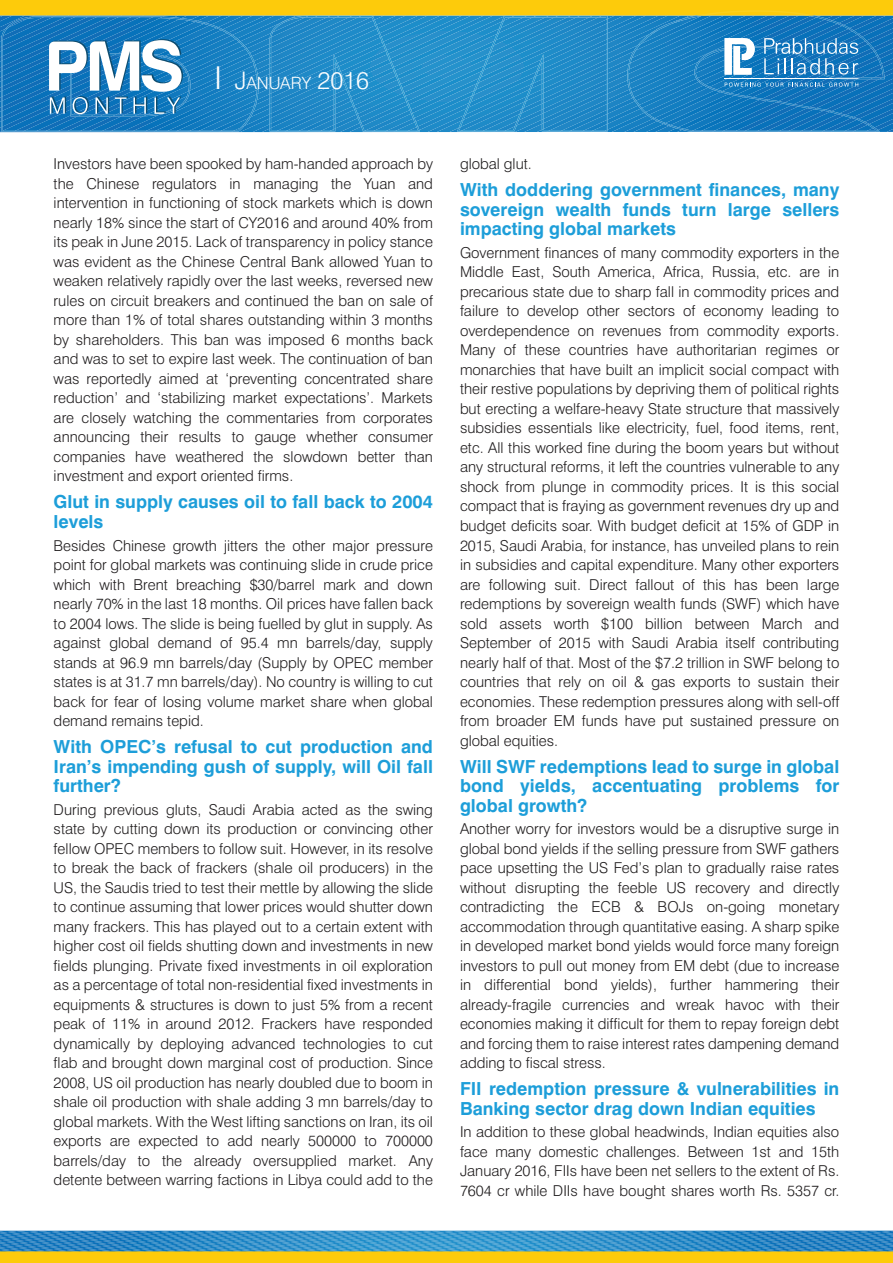
<style>
.page{position:relative;width:893px;height:1263px;background:#fff}
.page>*{position:absolute;margin:0;border:0;box-sizing:border-box;transform-origin:0 0}
.t1{font:700 18px/19.5px "Swiss 721 BT";color:#1d9ed9;text-align:justify}
.t2{font:300 16.95px "Swiss 721 BT";color:#fff}
.t3{font:300 15px/19.5px "Swiss 721 BT";color:#201d1e;text-align:justify}
.s1{font-size:31.5px}
.s2{font-size:24.15px}
</style>
<div class="page">
<div style="left:0;top:0;width:893px;height:16px;background:#fdcb0b"></div>
<svg style="left:0;top:10px;width:893px;height:123px;background:#388ebe"></svg>
<svg style="left:0;top:1230px;width:893px;height:21px;background:#3991ca"></svg>
<div style="left:0;top:1251px;width:893px;height:12px;background:#fdcb0b"></div>
<p class="t2" style="left:214px;top:77px;width:156px"><span class="s1">I</span> <span class="s2">J</span>ANUARY <span class="s2">2016</span></p>
<p class="t3" style="left:54px;top:156px;width:381px">Investors have been spooked by ham-handed approach by the Chinese regulators in managing the Yuan and intervention in functioning of stock markets which is down nearly 18% since the start of CY2016 and around 40% from its peak in June 2015. Lack of transparency in policy stance was evident as the Chinese Central Bank allowed Yuan to weaken relatively rapidly over the last weeks, reversed new rules on circuit breakers and continued the ban on sale of more than 1% of total shares outstanding within 3 months by shareholders. This ban was imposed 6 months back and was to set to expire last week. The continuation of ban was reportedly aimed at ‘preventing concentrated share reduction’ and ‘stabilizing market expectations’. Markets are closely watching the commentaries from corporates announcing their results to gauge whether consumer companies have weathered the slowdown better than investment and export oriented firms.</p>
<p class="t1" style="left:54px;top:494px;width:381px">Glut in supply causes oil to fall back to 2004 levels</p>
<p class="t3" style="left:54px;top:537px;width:381px">Besides Chinese growth jitters the other major pressure point for global markets was continuing slide in crude price which with Brent breaching $30/barrel mark and down nearly 70% in the last 18 months. Oil prices have fallen back to 2004 lows. The slide is being fuelled by glut in supply. As against global demand of 95.4 mn barrels/day, supply stands at 96.9 mn barrels/day (Supply by OPEC member states is at 31.7 mn barrels/day). No country is willing to cut back for fear of losing volume market share when global demand remains tepid.</p>
<p class="t1" style="left:54px;top:739px;width:381px">With OPEC’s refusal to cut production and Iran’s impending gush of supply, will Oil fall further?</p>
<p class="t3" style="left:54px;top:801px;width:381px">During previous gluts, Saudi Arabia acted as the swing state by cutting down its production or convincing other fellow OPEC members to follow suit. However, in its resolve to break the back of frackers (shale oil producers) in the US, the Saudis tried to test their mettle by allowing the slide to continue assuming that lower prices would shutter down many frackers. This has played out to a certain extent with higher cost oil fields shutting down and investments in new fields plunging. Private fixed investments in oil exploration as a percentage of total non-residential fixed investments in equipments &amp; structures is down to just 5% from a recent peak of 11% in around 2012. Frackers have responded dynamically by deploying advanced technologies to cut flab and brought down marginal cost of production. Since 2008, US oil production has nearly doubled due to boom in shale oil production with shale adding 3 mn barrels/day to global markets. With the West lifting sanctions on Iran, its oil exports are expected to add nearly 500000 to 700000 barrels/day to the already oversupplied market. Any detente between warring factions in Libya could add to the</p>
<p class="t3" style="left:460px;top:156px;width:73px">global glut.</p>
<p class="t1" style="left:460px;top:182px;width:381px">With doddering government finances, many sovereign wealth funds turn large sellers impacting global markets</p>
<p class="t3" style="left:460px;top:244px;width:381px">Government finances of many commodity exporters in the Middle East, South America, Africa, Russia, etc. are in precarious state due to sharp fall in commodity prices and failure to develop other sectors of economy leading to overdependence on revenues from commodity exports.<br>Many of these countries have authoritarian regimes or monarchies that have built an implicit social compact with their restive populations by depriving them of political rights but erecting a welfare-heavy State structure that massively subsidies essentials like electricity, fuel, food items, rent, etc. All this worked fine during the boom years but without any structural reforms, it left the countries vulnerable to any shock from plunge in commodity prices. It is this social compact that is fraying as government revenues dry up and budget deficits soar. With budget deficit at 15% of GDP in 2015, Saudi Arabia, for instance, has unveiled plans to rein in subsidies and capital expenditure. Many other exporters are following suit. Direct fallout of this has been large redemptions by sovereign wealth funds (SWF) which have sold assets worth $100 billion between March and September of 2015 with Saudi Arabia itself contributing nearly half of that. Most of the $7.2 trillion in SWF belong to countries that rely on oil &amp; gas exports to sustain their economies. These redemption pressures along with sell-off from broader EM funds have put sustained pressure on global equities.</p>
<p class="t1" style="left:460px;top:758px;width:381px">Will SWF redemptions lead to surge in global bond yields, accentuating problems for global growth?</p>
<p class="t3" style="left:460px;top:820px;width:381px">Another worry for investors would be a disruptive surge in global bond yields if the selling pressure from SWF gathers pace upsetting the US Fed’s plan to gradually raise rates without disrupting the feeble US recovery and directly contradicting the ECB &amp; BOJs on-going monetary accommodation through quantitative easing. A sharp spike in developed market bond yields would force many foreign investors to pull out money from EM debt (due to increase in differential bond yields), further hammering their already-fragile currencies and wreak havoc with their economies making it difficult for them to repay foreign debt and forcing them to raise interest rates dampening demand adding to fiscal stress.</p>
<p class="t1" style="left:460px;top:1081px;width:381px">FII redemption pressure &amp; vulnerabilities in<br>Banking sector drag down Indian equities</p>
<p class="t3" style="left:460px;top:1123px;width:381px">In addition to these global headwinds, Indian equities also face many domestic challenges. Between 1st and 15th January 2016, FIIs have been net sellers to the extent of Rs.<br>7604 cr while DIIs have bought shares worth Rs. 5357 cr.</p>
</div>
